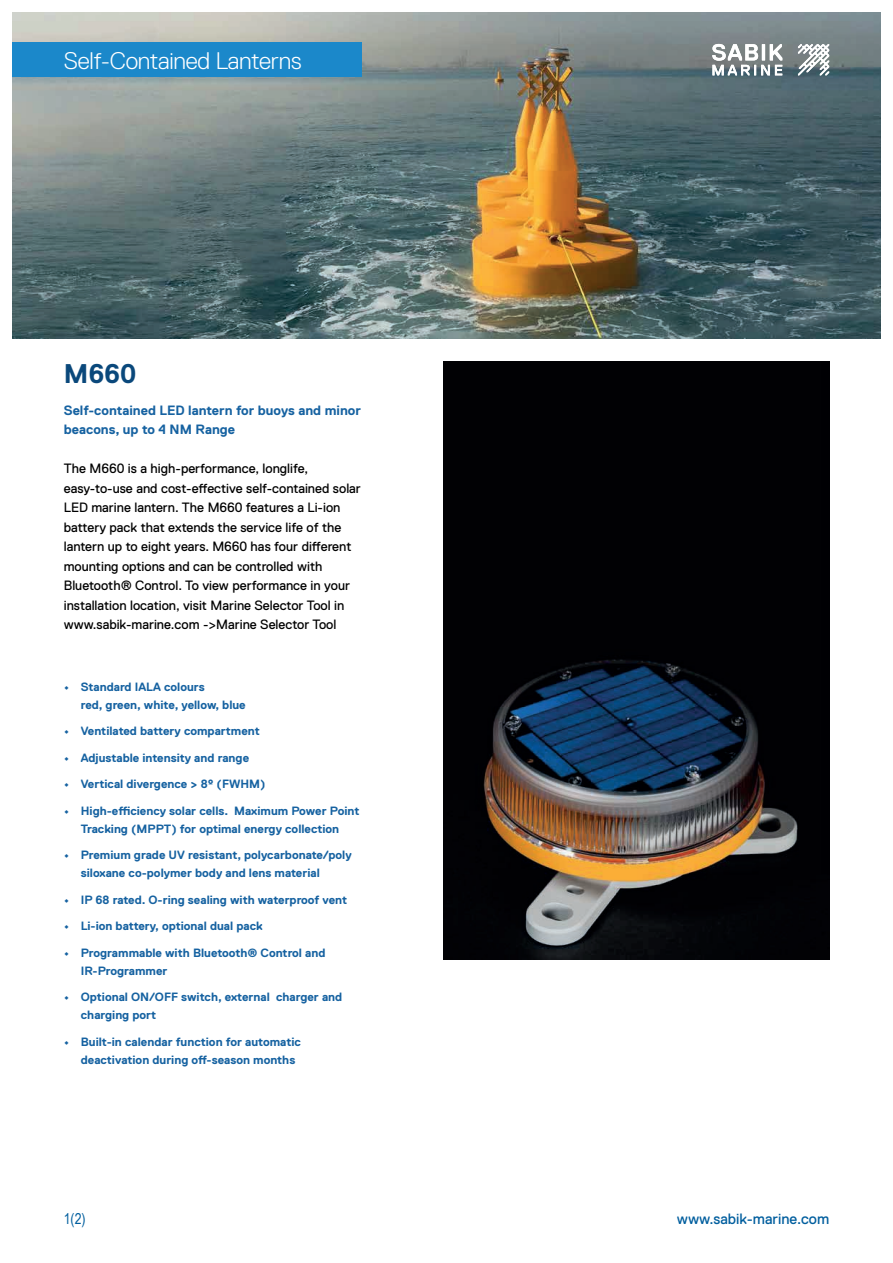
<style>
.page{position:relative;width:893px;height:1263px;background:#fff}
.page>*{position:absolute;margin:0;border:0;box-sizing:border-box;transform-origin:0 0}
.t1{font:700 27px "Replica Std";color:#0a487b}
.t2{font:300 24px "Replica Std";letter-spacing:-.01em;color:#fff}
.t3{font:15px "Replica Std";color:#005e9e}
.t4{font:15px "Arial Narrow";color:#005e9e}
.t5{font:13.5px/19.5px "Replica Std";color:#000001}
.t6{font:700 13.5px/19.5px "Replica Std";color:#1662a1}
.t7{font:700 12px/18px "Replica Std";color:#1662a1}
</style>
<div class="page">
<img style="left:13px;top:13px;width:867px;height:325px">
<img style="left:443px;top:361px;width:386px;height:599px">
<div style="left:0;top:43px;width:361px;height:34px;background:#1b88ca"></div>
<svg style="left:798px;top:44px;width:31px;height:31px"></svg>
<svg style="left:712px;top:44px;width:70px;height:31px"></svg>
<h2 class="t2" style="left:64px;top:47px;width:239px">Self-Contained Lanterns</h2>
<h1 class="t1" style="left:64px;top:358px;width:74px">M660</h1>
<p class="t6" style="left:64px;top:400px;width:299px">Self-contained LED lantern for buoys and minor beacons, up to 4 NM Range</p>
<p class="t5" style="left:64px;top:459px;width:299px">The M660 is a high-performance, longlife, easy-to-use and cost-effective self-contained solar LED marine lantern. The M660 features a Li-ion battery pack that extends the service life of the lantern up to eight years. M660 has four different mounting options and can be controlled with Bluetooth® Control. To view performance in your installation location, visit Marine Selector Tool in www.sabik-marine.com -&gt;Marine Selector Tool</p>
<p class="t7" style="left:81px;top:677px;width:166px;text-indent:-17px">• Standard IALA colours<br>red, green, white, yellow, blue</p>
<p class="t7" style="left:64px;top:722px;width:197px">• Ventilated battery compartment</p>
<p class="t7" style="left:64px;top:748px;width:187px">• Adjustable intensity and range</p>
<p class="t7" style="left:64px;top:775px;width:203px">• Vertical divergence &gt; 8º (FWHM)</p>
<p class="t7" style="left:64px;top:801px;width:297px;text-align:center">• High-efficiency solar cells. Maximum Power Point<br>Tracking (MPPT) for optimal energy collection</p>
<p class="t7" style="left:81px;top:846px;width:272px;text-indent:-17px">• Premium grade UV resistant, polycarbonate/poly siloxane co-polymer body and lens material</p>
<p class="t7" style="left:64px;top:890px;width:285px">• IP 68 rated. O-ring sealing with waterproof vent</p>
<p class="t7" style="left:64px;top:917px;width:200px">• Li-ion battery, optional dual pack</p>
<p class="t7" style="left:81px;top:943px;width:246px;text-indent:-17px">• Programmable with Bluetooth® Control and<br>IR-Programmer</p>
<p class="t7" style="left:81px;top:988px;width:263px;text-indent:-17px">• Optional ON/OFF switch, external charger and charging port</p>
<p class="t7" style="left:81px;top:1032px;width:222px;text-indent:-17px">• Built-in calendar function for automatic deactivation during off-season months</p>
<p class="t4" style="left:64px;top:1208px;width:23px">1(2)</p>
<p class="t3" style="left:677px;top:1210px;width:154px">www.sabik-marine.com</p>
</div>
